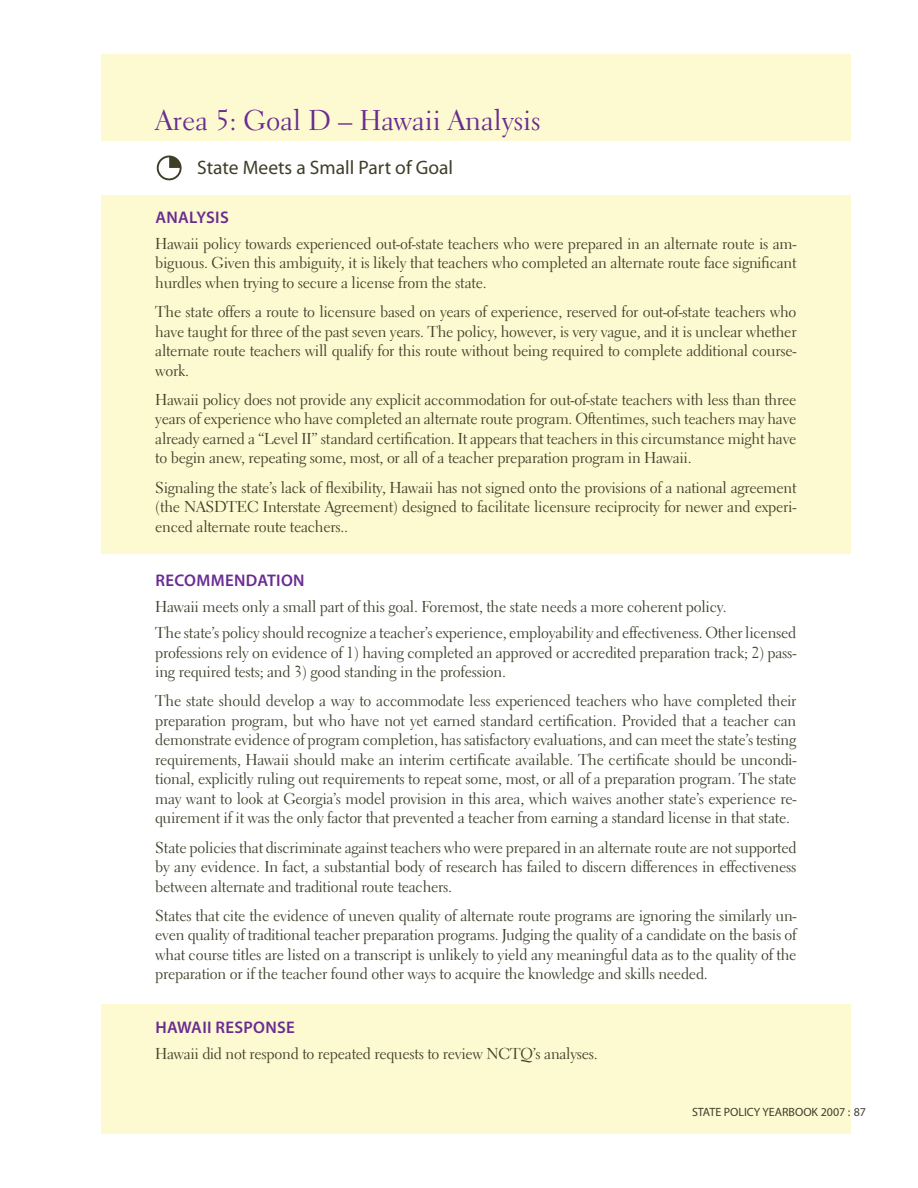
<style>
.page{position:relative;width:918px;height:1188px;background:#fff}
.page>*{position:absolute;margin:0;border:0;box-sizing:border-box;transform-origin:0 0}
.t1{font:28.5px "Electra LH";color:#6a2c91}
.t2{font:19.5px "Myriad Pro";color:#3f3e29}
.t3{font:600 16.8px "Myriad Pro";letter-spacing:.02em;color:#6a2c91}
.t4{font:15.75px/19.5px "Electra LH";letter-spacing:-.015em;color:#3f3e29;text-align:justify}
.t5{font:12px "Myriad";color:#3f3e29}
</style>
<div class="page">
<div style="left:101px;top:54px;width:749px;height:1080px;background:#fdf9d1"></div>
<div style="left:6px;top:141px;width:904px;height:53px;background:#fff"></div>
<div style="left:69px;top:555px;width:810px;height:449px;background:#fff"></div>
<div style="left:157px;top:156px;width:25px;height:24px;border:3px solid #3f3e29;border-radius:50%"></div>
<svg style="left:159px;top:157px;width:21px;height:21px"></svg>
<h1 class="t1" style="left:155px;top:103px;width:387px">Area 5: Goal D – Hawaii Analysis</h1>
<p class="t2" style="left:197px;top:156px;width:257px">State Meets a Small Part of Goal</p>
<p class="t3" style="left:155px;top:206px;width:73px">ANALYSIS</p>
<p class="t4" style="left:155px;top:234px;width:643px">Hawaii policy towards experienced out-of-state teachers who were prepared in an alternate route is am&shy;biguous. Given this ambiguity, it is likely that teachers who completed an alternate route face significant hurdles when trying to secure a license from the state.</p>
<p class="t4" style="left:155px;top:302px;width:643px">The state offers a route to licensure based on years of experience, reserved for out-of-state teachers who have taught for three of the past seven years. The policy, however, is very vague, and it is unclear whether alternate route teachers will qualify for this route without being required to complete additional course&shy;work.</p>
<p class="t4" style="left:155px;top:390px;width:643px">Hawaii policy does not provide any explicit accommodation for out-of-state teachers with less than three years of experience who have completed an alternate route program. Oftentimes, such teachers may have already earned a “Level II” standard certification. It appears that teachers in this circumstance might have to begin anew, repeating some, most, or all of a teacher preparation program in Hawaii.</p>
<p class="t4" style="left:155px;top:477px;width:643px">Signaling the state’s lack of flexibility, Hawaii has not signed onto the provisions of a national agreement (the NASDTEC Interstate Agreement) designed to facilitate licensure reciprocity for newer and experi&shy;enced alternate route teachers..</p>
<p class="t3" style="left:155px;top:569px;width:148px">RECOMMENDATION</p>
<p class="t4" style="left:155px;top:593px;width:643px;line-height:26.2px">Hawaii meets only a small part of this goal. Foremost, the state needs a more coherent policy.<br>The state’s policy should recognize a teacher’s experience, employability and effectiveness. Other licensed</p>
<p class="t4" style="left:155px;top:642px;width:643px">professions rely on evidence of 1) having completed an approved or accredited preparation track; 2) pass&shy;ing required tests; and 3) good standing in the profession.</p>
<p class="t4" style="left:155px;top:691px;width:643px">The state should develop a way to accommodate less experienced teachers who have completed their preparation program, but who have not yet earned standard certification. Provided that a teacher can demonstrate evidence of program completion, has satisfactory evaluations, and can meet the state’s testing requirements, Hawaii should make an interim certificate available. The certificate should be uncondi&shy;tional, explicitly ruling out requirements to repeat some, most, or all of a preparation program. The state may want to look at Georgia’s model provision in this area, which waives another state’s experience re&shy;quirement if it was the only factor that prevented a teacher from earning a standard license in that state.</p>
<p class="t4" style="left:155px;top:837px;width:643px">State policies that discriminate against teachers who were prepared in an alternate route are not supported by any evidence. In fact, a substantial body of research has failed to discern differences in effectiveness between alternate and traditional route teachers.</p>
<p class="t4" style="left:155px;top:906px;width:643px">States that cite the evidence of uneven quality of alternate route programs are ignoring the similarly un&shy;even quality of traditional teacher preparation programs. Judging the quality of a candidate on the basis of what course titles are listed on a transcript is unlikely to yield any meaningful data as to the quality of the preparation or if the teacher found other ways to acquire the knowledge and skills needed.</p>
<p class="t3" style="left:155px;top:1017px;width:141px">HAWAII RESPONSE</p>
<p class="t4" style="left:155px;top:1044px;width:444px">Hawaii did not respond to repeated requests to review NCTQ’s analyses.</p>
<p class="t5" style="left:692px;top:1106px;width:176px">STATE POLICY YEARBOOK 2007 : 87</p>
</div>
